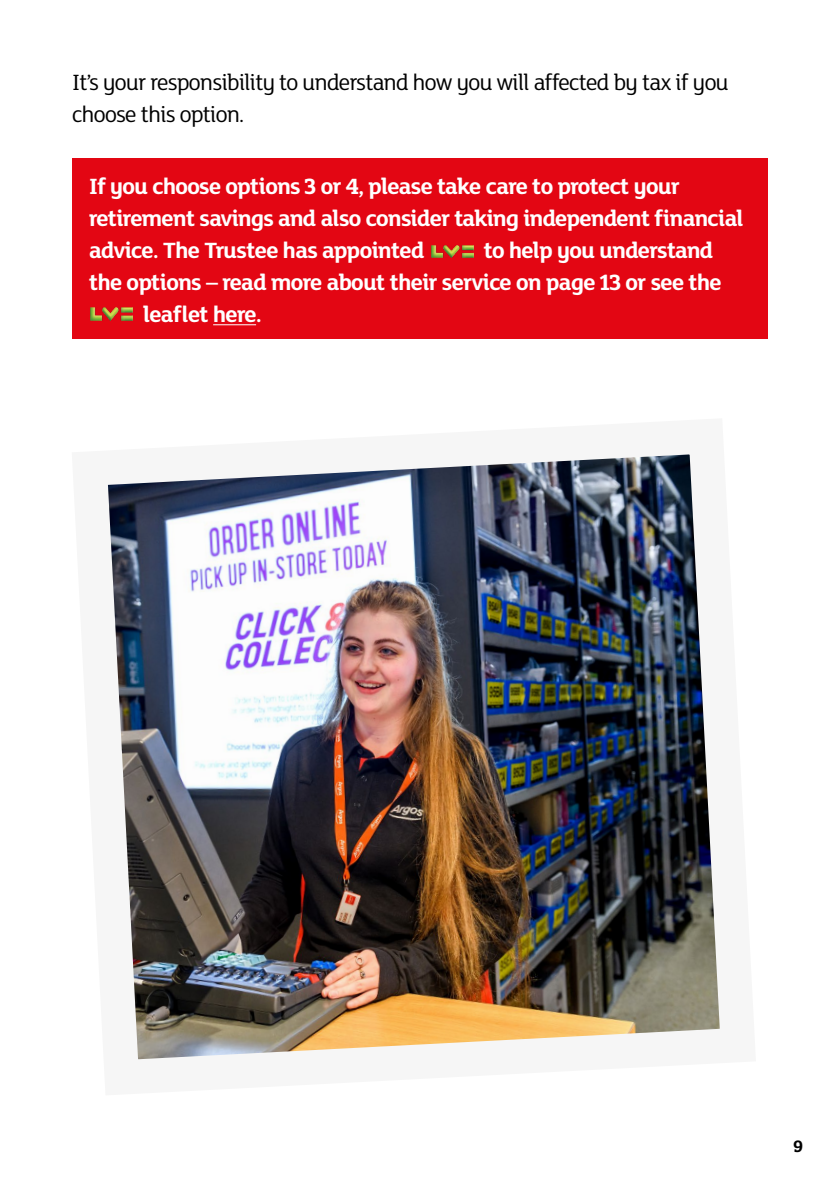
<style>
.page{position:relative;width:840px;height:1191px;background:#fff}
.page>*{position:absolute;margin:0;border:0;box-sizing:border-box;transform-origin:0 0}
.t1{font:700 24px/32px "Mary Ann";letter-spacing:-.02em;color:#fff}
.t2{font:24px/32px "Mary Ann";letter-spacing:-.02em;color:#000}
.t3{font:700 18px "Mary Ann";color:#000}
</style>
<div class="page">
<div style="left:72px;top:158px;width:695px;height:180px;background:#e30613"></div>
<hr style="left:213px;top:324px;width:43px;height:1px;background:#fff">
<img style="left:107px;top:454px;width:613px;height:606px">
<img style="left:431px;top:246px;width:42px;height:12px">
<img style="left:90px;top:308px;width:43px;height:12px">
<p class="t2" style="left:72px;top:66px;width:657px">It’s your responsibility to understand how you will affected by tax if you choose this option.</p>
<p class="t1" style="left:89px;top:169px;width:655px">If you choose options 3 or 4, please take care to protect your retirement savings and also consider taking independent financial advice. The Trustee has appointed</p>
<p class="t1" style="left:483px;top:233px;width:231px">to help you understand</p>
<p class="t1" style="left:89px;top:265px;width:633px">the options – read more about their service on page 13 or see the</p>
<p class="t1" style="left:143px;top:297px;width:120px">leaflet here.</p>
<p class="t3" style="left:793px;top:1133px;width:11px">9</p>
</div>
